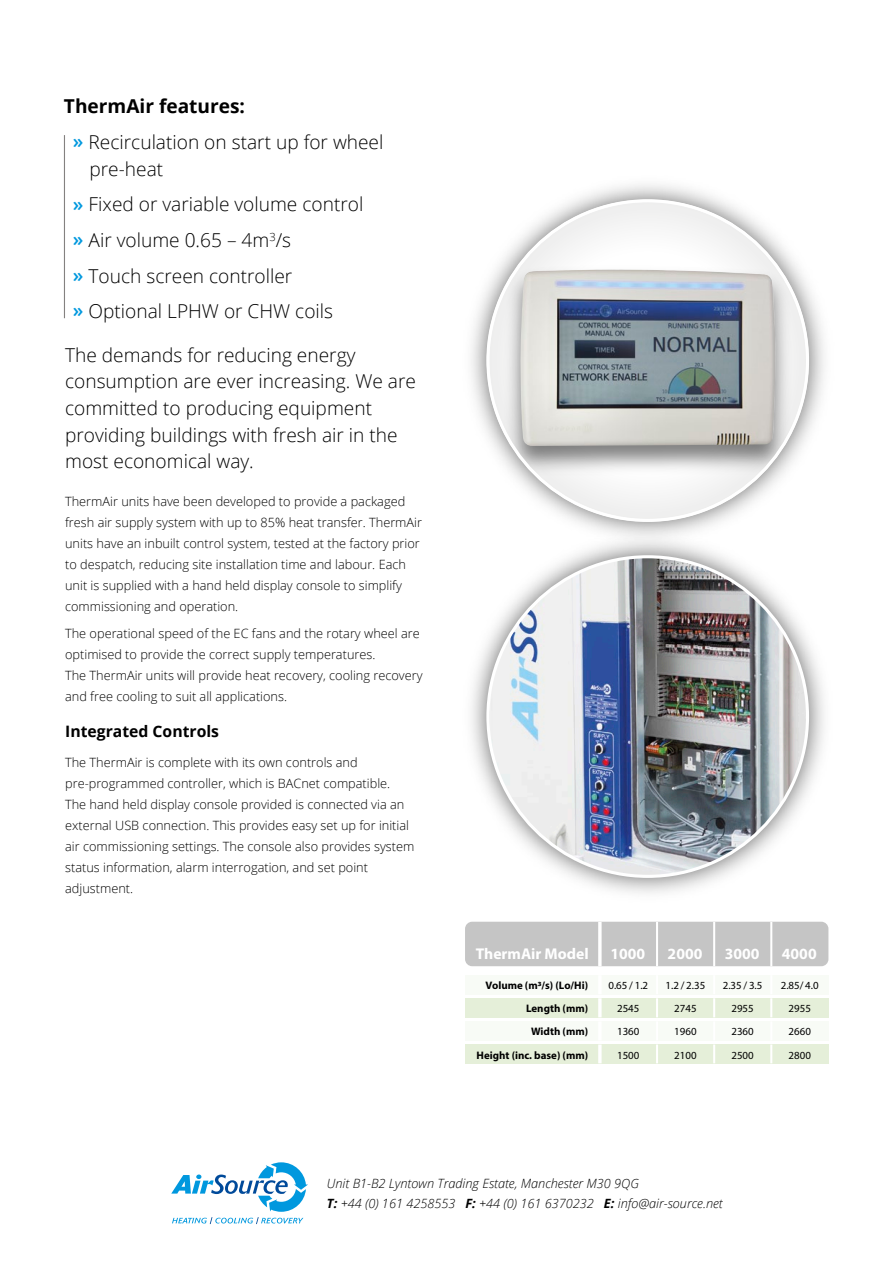
<style>
.page{position:relative;width:893px;height:1263px;background:#fff}
.page>*{position:absolute;margin:0;border:0;box-sizing:border-box;transform-origin:0 0}
.t1{font:300 19.2px/35.7px "Open Sans";color:#000}
.t2{font:700 15.75px "Open Sans";color:#000}
.t3{font:700 15.6px "Myriad Pro";color:#fff}
.t4{font:300 12.75px/21px "Open Sans";color:#000}
.t5{font:italic 300 12.75px/19.5px "Open Sans";color:#000}
.t6{font:10.95px "Myriad Pro";color:#000}
.t7{font:700 10.95px "Myriad Pro";color:#000}
.s1{font-weight:700}
.s2{font-weight:600;color:#0098de}
</style>
<div class="page">
<div style="left:465px;top:922px;width:363px;height:44px;background:#c5c5c5;border-radius:7px"></div>
<div style="left:465px;top:998px;width:363px;height:19px;background:#e5efd9"></div>
<div style="left:465px;top:1044px;width:363px;height:19px;background:#e5efd9"></div>
<div style="left:465px;top:975px;width:363px;height:19px;background:#f8fbf6"></div>
<div style="left:465px;top:1021px;width:363px;height:19px;background:#f8fbf6"></div>
<hr style="left:598px;top:922px;width:4px;height:141px;background:#fff">
<hr style="left:656px;top:922px;width:2px;height:141px;background:#fff">
<hr style="left:713px;top:922px;width:2px;height:141px;background:#fff">
<hr style="left:770px;top:922px;width:2px;height:141px;background:#fff">
<img style="left:471px;top:184px;width:353px;height:202px">
<div style="left:488px;top:201px;width:319px;height:319px;background:#f0f0f0;border-radius:160px"></div>
<img style="left:488px;top:226px;width:319px;height:160px">
<img style="left:520px;top:270px;width:255px;height:116px">
<img style="left:465px;top:386px;width:364px;height:577px">
<img style="left:488px;top:557px;width:319px;height:319px;border-radius:160px">
<hr style="left:64px;top:135px;width:1px;height:183px;background:#848180">
<svg style="left:171px;top:1162px;width:137px;height:62px"></svg>
<h1 class="t1" style="left:73px;top:88px;width:312px;text-indent:-9px"><span class="s1">ThermAir features:<br></span><span class="s2">»</span> Recirculation on start up for wheel</h1>
<h1 class="t1" style="left:73px;top:150px;width:292px;text-indent:17px">pre-heat<br><span class="s2">»</span> Fixed or variable volume control <span class="s2">»</span> Air volume 0.65 – 4m<sup>3</sup>/s<br><span class="s2">»</span> Touch screen controller<br><span class="s2">»</span> Optional LPHW or CHW coils</h1>
<h1 class="t1" style="left:65px;top:341px;width:352px;line-height:26.5px">The demands for reducing energy consumption are ever increasing. We are committed to producing equipment providing buildings with fresh air in the most economical way.</h1>
<p class="t4" style="left:65px;top:490px;width:358px">ThermAir units have been developed to provide a packaged fresh air supply system with up to 85% heat transfer. ThermAir units have an inbuilt control system, tested at the factory prior to despatch, reducing site installation time and labour. Each unit is supplied with a hand held display console to simplify commissioning and operation.</p>
<p class="t4" style="left:65px;top:622px;width:359px">The operational speed of the EC fans and the rotary wheel are optimised to provide the correct supply temperatures.<br>The ThermAir units will provide heat recovery, cooling recovery and free cooling to suit all applications.</p>
<p class="t2" style="left:65px;top:720px;width:155px">Integrated Controls</p>
<p class="t4" style="left:65px;top:751px;width:351px">The ThermAir is complete with its own controls and pre-programmed controller, which is BACnet compatible.<br>The hand held display console provided is connected via an external USB connection. This provides easy set up for initial air commissioning settings. The console also provides system status information, alarm interrogation, and set point adjustment.</p>
<p class="t3" style="left:476px;top:943px;width:115px">ThermAir Model</p>
<p class="t3" style="left:610px;top:943px;width:36px">1000</p>
<p class="t3" style="left:668px;top:943px;width:36px">2000</p>
<p class="t3" style="left:725px;top:943px;width:36px">3000</p>
<p class="t3" style="left:782px;top:943px;width:36px">4000</p>
<p class="t7" style="left:486px;top:978px;width:104px">Volume (m3/s) (Lo/Hi)</p>
<p class="t6" style="left:608px;top:979px;width:41px">0.65 / 1.2</p>
<p class="t6" style="left:666px;top:979px;width:41px">1.2 / 2.35</p>
<p class="t6" style="left:723px;top:979px;width:41px">2.35 / 3.5</p>
<p class="t6" style="left:781px;top:979px;width:39px">2.85/ 4.0</p>
<p class="t7" style="left:526px;top:1001px;width:64px">Length (mm)</p>
<p class="t6" style="left:617px;top:1002px;width:24px">2545</p>
<p class="t6" style="left:674px;top:1002px;width:24px">2745</p>
<p class="t6" style="left:731px;top:1002px;width:24px">2955</p>
<p class="t6" style="left:789px;top:1002px;width:24px">2955</p>
<p class="t7" style="left:531px;top:1024px;width:58px">Width (mm)</p>
<p class="t6" style="left:617px;top:1025px;width:24px">1360</p>
<p class="t6" style="left:674px;top:1025px;width:24px">1960</p>
<p class="t6" style="left:731px;top:1025px;width:24px">2360</p>
<p class="t6" style="left:789px;top:1025px;width:24px">2660</p>
<p class="t7" style="left:477px;top:1048px;width:113px">Height (inc. base) (mm)</p>
<p class="t6" style="left:617px;top:1048px;width:24px">1500</p>
<p class="t6" style="left:674px;top:1048px;width:24px">2100</p>
<p class="t6" style="left:731px;top:1048px;width:24px">2500</p>
<p class="t6" style="left:789px;top:1048px;width:24px">2800</p>
<p class="t5" style="left:327px;top:1173px;width:397px">Unit B1-B2 Lyntown Trading Estate, Manchester M30 9QG<br><span class="s1">T:</span> +44 (0) 161 4258553 <span class="s1">F:</span> +44 (0) 161 6370232 <span class="s1">E:</span> info@air-source.net</p>
</div>
